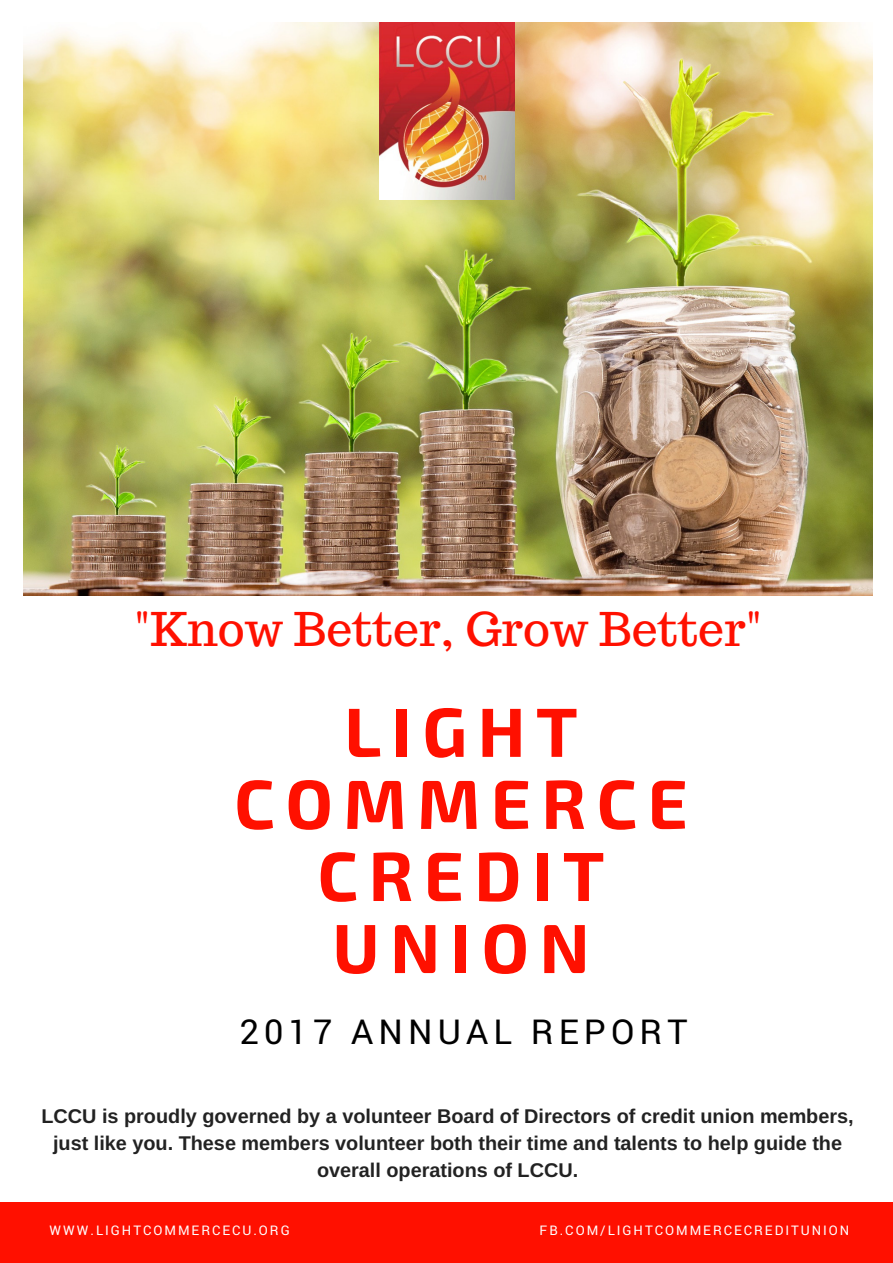
<style>
.page{position:relative;width:893px;height:1263px;background:#fff}
.page>*{position:absolute;margin:0;border:0;box-sizing:border-box;transform-origin:0 0}
.t1{font:700 69.6px/72px "Exo 2";letter-spacing:.15em;color:#ff1000;text-align:center}
.t2{font:46.35px "Trocchi";color:#ff1000}
.t3{font:34.35px "Roboto";letter-spacing:.15em;color:#000}
.t4{font:700 19.8px/27px "Arimo";color:#222;text-align:center}
.t5{font:13.2px "Roboto";letter-spacing:.15em;color:#fff}
</style>
<div class="page">
<div style="left:0;top:1201px;width:893px;height:62px;background:#ff1000"></div>
<img style="left:24px;top:23px;width:849px;height:573px">
<img style="left:379px;top:23px;width:136px;height:176px">
<h2 class="t2" style="left:134px;top:599px;width:629px">"Know Better, Grow Better"</h2>
<h1 class="t1" style="left:234px;top:692px;width:455px">LIGHT<br>COMMERCE<br>CREDIT<br>UNION</h1>
<h3 class="t3" style="left:240px;top:1008px;width:449px">2017 ANNUAL REPORT</h3>
<p class="t4" style="left:42px;top:1102px;width:814px">LCCU is proudly governed by a volunteer Board of Directors of credit union members, just like you. These members volunteer both their time and talents to help guide the overall operations of LCCU.</p>
<p class="t5" style="left:50px;top:1221px;width:242px">WWW.LIGHTCOMMERCECU.ORG</p>
<p class="t5" style="left:540px;top:1221px;width:311px">FB.COM/LIGHTCOMMERCECREDITUNION</p>
</div>
